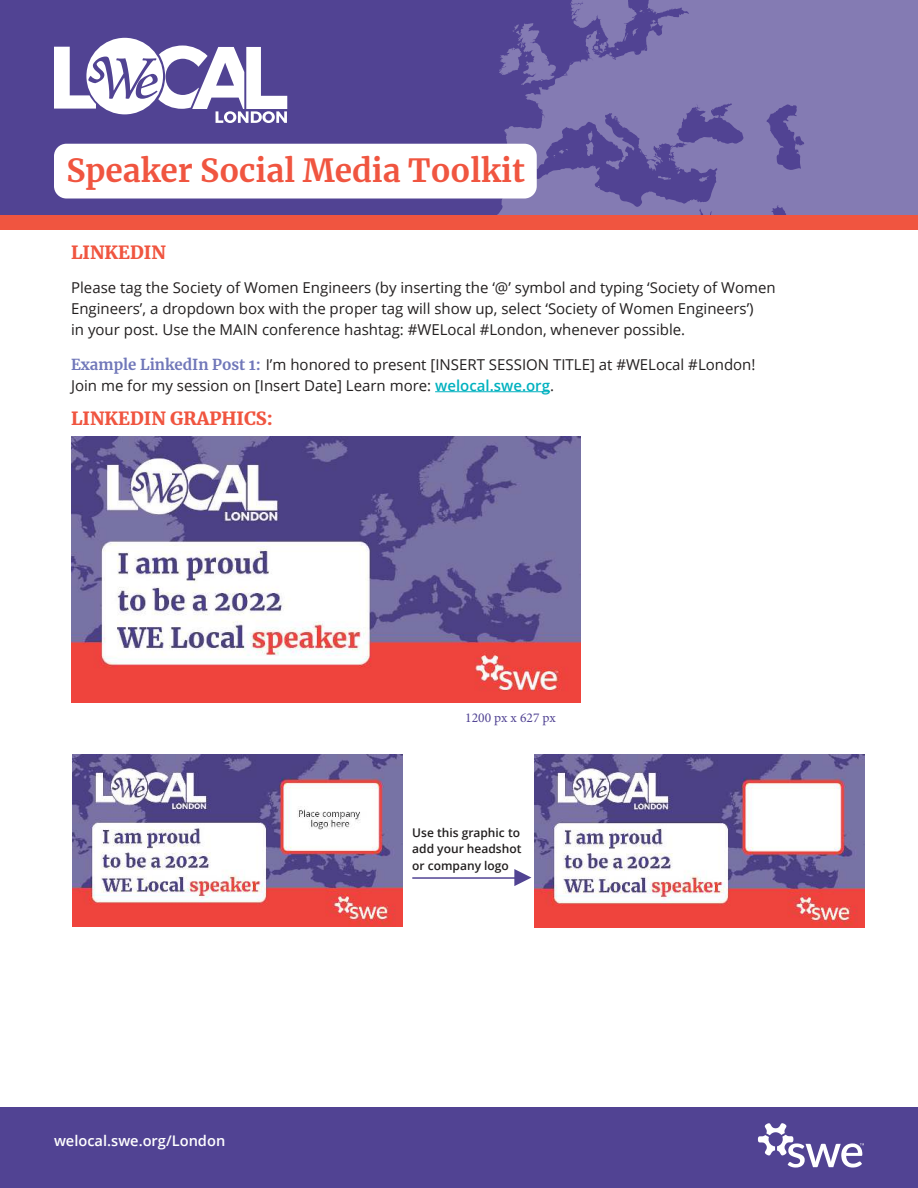
<style>
.page{position:relative;width:918px;height:1188px;background:#fff}
.page>*{position:absolute;margin:0;border:0;box-sizing:border-box;transform-origin:0 0}
.t1{font:700 31.65px "Merriweather";color:#f05540}
.t2{font:900 18px "Merriweather";color:#f05540}
.t3{font:15px/21px "Open Sans";color:#221f1f}
.t4{font:600 14.7px "Open Sans";color:#fff}
.t5{font:13.5px "Minion Pro";color:#514393}
.t6{font:600 12px/16.5px "Open Sans";color:#221f1f;text-align:justify}
.s1{font-family:"Merriweather";font-weight:700;color:#7077b9}
.s2{font-weight:600;color:#00b1bf}
</style>
<div class="page">
<div style="left:0;top:0;width:918px;height:222px;background:#514393"></div>
<svg style="left:355px;top:143px;width:30px;height:87px"></svg>
<svg style="left:468px;top:0;width:450px;height:230px;fill:#847bb3"></svg>
<svg style="left:586px;top:131px;width:8px;height:25px"></svg>
<svg style="left:553px;top:149px;width:15px;height:9px"></svg>
<svg style="left:54px;top:38px;width:233px;height:85px"></svg>
<div style="left:0;top:215px;width:918px;height:14px;background:#f05540"></div>
<div style="left:0;top:1107px;width:918px;height:81px;background:#514393"></div>
<svg style="left:758px;top:1123px;width:106px;height:45px"></svg>
<div style="left:54px;top:144px;width:483px;height:55px;background:#fff;border-radius:12px"></div>
<hr style="left:435px;top:391px;width:115px;height:1px;background:#00b1bf">
<img style="left:71px;top:436px;width:510px;height:266px">
<img style="left:72px;top:754px;width:331px;height:173px">
<img style="left:535px;top:754px;width:330px;height:173px">
<hr style="left:412px;top:877px;width:106px;height:2px;background:#514393">
<svg style="left:514px;top:869px;width:17px;height:17px"></svg>
<h1 class="t1" style="left:66px;top:154px;width:460px">Speaker Social Media Toolkit</h1>
<p class="t2" style="left:71px;top:243px;width:96px">LINKEDIN</p>
<p class="t3" style="left:71px;top:279px;width:706px">Please tag the Society of Women Engineers (by inserting the ‘@’ symbol and typing ‘Society of Women<br>Engineers’, a dropdown box with the proper tag will show up, select ‘Society of Women Engineers’)<br>in your post. Use the MAIN conference hashtag: #WELocal #London, whenever possible.</p>
<p class="t3" style="left:71px;top:355px;width:686px"><span class="s1">Example LinkedIn Post 1:</span> I’m honored to present [INSERT SESSION TITLE] at #WELocal #London!<br>Join me for my session on [Insert Date] Learn more: <span class="s2">welocal.swe.org</span>.</p>
<p class="t2" style="left:71px;top:409px;width:203px">LINKEDIN GRAPHICS:</p>
<p class="t5" style="left:465px;top:712px;width:92px">1200 px x 627 px</p>
<p class="t4" style="left:54px;top:1135px;width:173px">welocal.swe.org/London</p>
<p class="t6" style="left:412px;top:825px;width:111px">Use this graphic to add your headshot or company logo</p>
</div>
